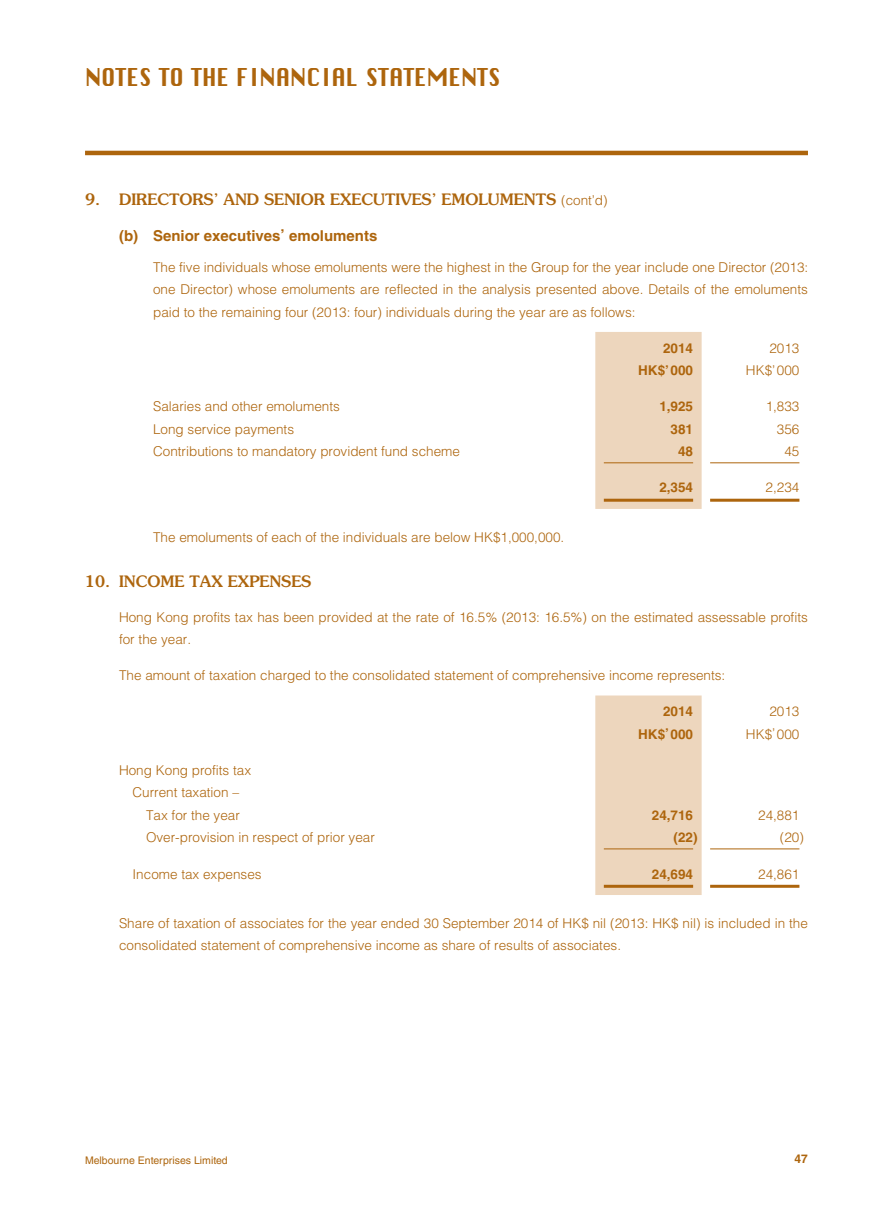
<style>
.page{position:relative;width:893px;height:1212px;background:#fff}
.page>*{position:absolute;margin:0;border:0;box-sizing:border-box;transform-origin:0 0}
.t1{font:24px "Chicago";color:#ad650d;scale:.9 1}
._3__標題{font:500 15.75px "Souvenir Std";color:#ad650d}
._4__副標題{font:700 15px "Helvetica LT Std";color:#ad650d}
._1__內文{font:300 13.5px/22.5px "Helvetica LT Std";color:#ad650d}
._1__內文-2{font:700 13.5px "Helvetica LT Std";color:#ad650d}
.t2{font:700 12px "Helvetica LT Std";color:#ad650d}
.t3{font:10.5px "Helvetica LT Std";color:#ad650d}
.s1{font-family:"Helvetica LT Std";font-weight:300;font-size:13.5px}
</style>
<div class="page">
<hr style="left:85px;top:151px;width:723px;height:4px;background:#ad650d">
<div style="left:595px;top:332px;width:107px;height:177px;background:#edd6bd"></div>
<hr style="left:604px;top:462px;width:89px;height:1px;background:#ad650d">
<hr style="left:710px;top:462px;width:89px;height:1px;background:#ad650d">
<hr style="left:604px;top:499px;width:89px;height:3px;background:#ad650d">
<hr style="left:710px;top:499px;width:89px;height:3px;background:#ad650d">
<div style="left:595px;top:695px;width:107px;height:200px;background:#edd6bd"></div>
<hr style="left:604px;top:848px;width:89px;height:1px;background:#ad650d">
<hr style="left:710px;top:848px;width:89px;height:1px;background:#ad650d">
<hr style="left:604px;top:885px;width:89px;height:3px;background:#ad650d">
<hr style="left:710px;top:885px;width:89px;height:3px;background:#ad650d">
<h1 class="t1" style="left:85px;top:59px;width:463px">NOTES TO THE FINANCIAL STATEMENTS</h1>
<p class="_3__標題" style="left:85px;top:190px;width:524px">9. DIRECTORS’ AND SENIOR EXECUTIVES’ EMOLUMENTS <span class="s1">(cont’d)</span></p>
<p class="_4__副標題" style="left:119px;top:226px;width:260px">(b) Senior executives’ emoluments</p>
<p class="_1__內文" style="left:153px;top:255px;width:657px;text-align:justify">The five individuals whose emoluments were the highest in the Group for the year include one Director (2013: one Director) whose emoluments are reflected in the analysis presented above. Details of the emoluments paid to the remaining four (2013: four) individuals during the year are as follows:</p>
<p class="_1__內文-2" style="left:663px;top:340px;width:32px">2014</p>
<p class="_1__內文" style="left:769px;top:336px;width:32px">2013</p>
<p class="_1__內文-2" style="left:638px;top:362px;width:56px">HK$’000</p>
<p class="_1__內文" style="left:746px;top:359px;width:55px">HK$’000</p>
<p class="_1__內文" style="left:153px;top:395px;width:188px">Salaries and other emoluments</p>
<p class="_1__內文-2" style="left:659px;top:398px;width:35px">1,925</p>
<p class="_1__內文" style="left:766px;top:395px;width:35px">1,833</p>
<p class="_1__內文" style="left:153px;top:418px;width:143px">Long service payments</p>
<p class="_1__內文-2" style="left:671px;top:421px;width:24px">381</p>
<p class="_1__內文" style="left:777px;top:418px;width:24px">356</p>
<p class="_1__內文" style="left:153px;top:440px;width:308px">Contributions to mandatory provident fund scheme</p>
<p class="_1__內文-2" style="left:678px;top:443px;width:17px">48</p>
<p class="_1__內文" style="left:784px;top:440px;width:17px">45</p>
<p class="_1__內文-2" style="left:659px;top:479px;width:35px">2,354</p>
<p class="_1__內文" style="left:766px;top:476px;width:35px">2,234</p>
<p class="_1__內文" style="left:153px;top:525px;width:413px">The emoluments of each of the individuals are below HK$1,000,000.</p>
<p class="_3__標題" style="left:85px;top:571px;width:228px">10. INCOME TAX EXPENSES</p>
<p class="_1__內文" style="left:119px;top:606px;width:690px">Hong Kong profits tax has been provided at the rate of 16.5% (2013: 16.5%) on the estimated assessable profits for the year.</p>
<p class="_1__內文" style="left:119px;top:664px;width:608px">The amount of taxation charged to the consolidated statement of comprehensive income represents:</p>
<p class="_1__內文-2" style="left:663px;top:703px;width:32px">2014</p>
<p class="_1__內文" style="left:769px;top:700px;width:32px">2013</p>
<p class="_1__內文-2" style="left:638px;top:726px;width:56px">HK$’000</p>
<p class="_1__內文" style="left:746px;top:723px;width:55px">HK$’000</p>
<p class="_1__內文" style="left:119px;top:759px;width:134px">Hong Kong profits tax</p>
<p class="_1__內文" style="left:133px;top:781px;width:108px">Current taxation –</p>
<p class="_1__內文" style="left:146px;top:804px;width:95px">Tax for the year</p>
<p class="_1__內文-2" style="left:652px;top:807px;width:43px">24,716</p>
<p class="_1__內文" style="left:758px;top:804px;width:43px">24,881</p>
<p class="_1__內文" style="left:146px;top:826px;width:230px">Over-provision in respect of prior year</p>
<p class="_1__內文-2" style="left:674px;top:829px;width:26px">(22)</p>
<p class="_1__內文" style="left:780px;top:826px;width:26px">(20)</p>
<p class="_1__內文" style="left:133px;top:862px;width:131px">Income tax expenses</p>
<p class="_1__內文-2" style="left:652px;top:865px;width:43px">24,694</p>
<p class="_1__內文" style="left:758px;top:862px;width:43px">24,861</p>
<p class="_1__內文" style="left:119px;top:911px;width:690px">Share of taxation of associates for the year ended 30 September 2014 of HK$ nil (2013: HK$ nil) is included in the consolidated statement of comprehensive income as share of results of associates.</p>
<p class="t3" style="left:85px;top:1154px;width:144px">Melbourne Enterprises Limited</p>
<p class="t2" style="left:795px;top:1152px;width:15px">47</p>
</div>
